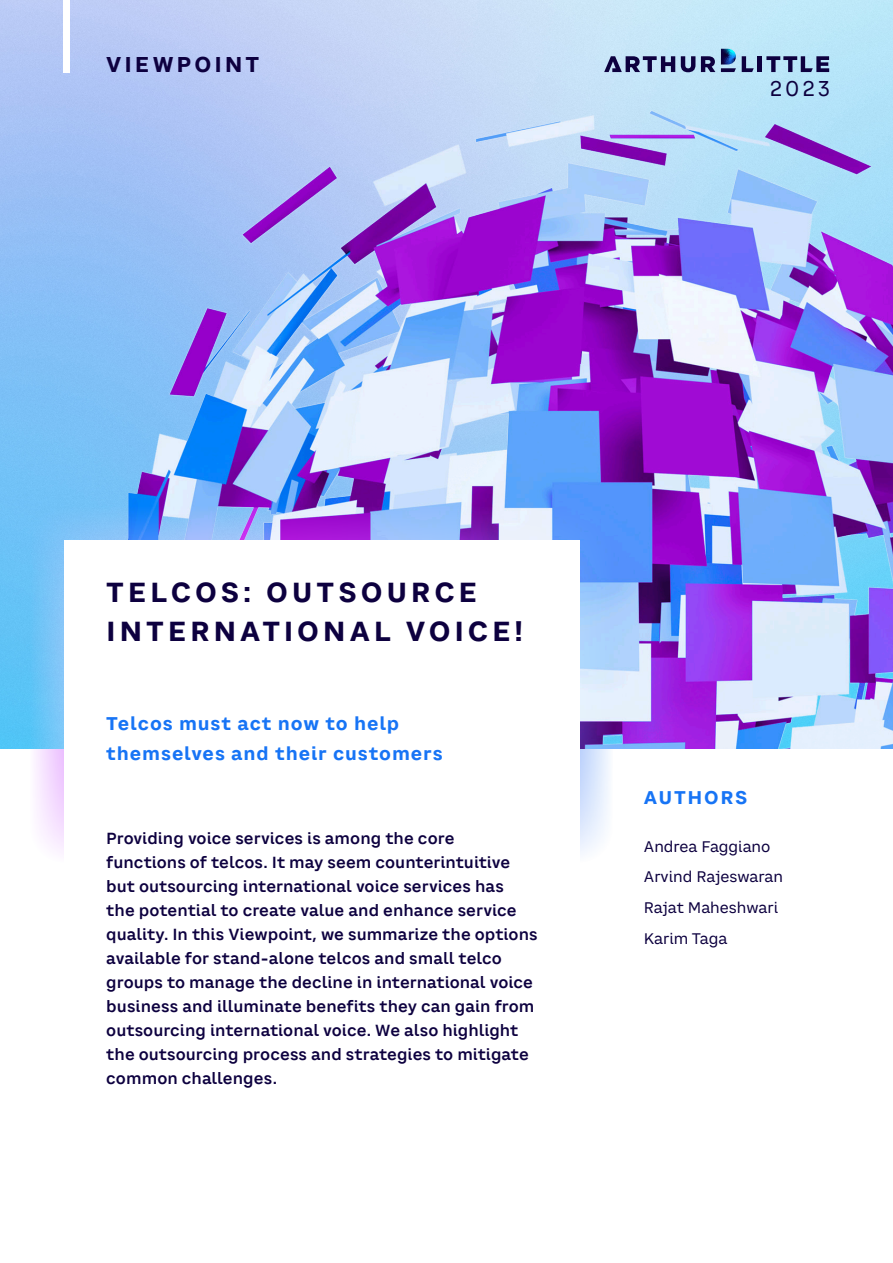
<style>
.page{position:relative;width:893px;height:1263px;background:#fff}
.page>*{position:absolute;margin:0;border:0;box-sizing:border-box;transform-origin:0 0}
.FC_BOX_HEADING{font:700 27px/39px "CA Saygon Text";letter-spacing:.14em;color:#0d003f}
.t1{font:700 21px "CA Saygon Text";letter-spacing:.14em;color:#0d003f}
.FC_VIEWPOINT_TEXT{font:21px "CA Saygon Text";color:#0d003f}
.FC_BOX_SUBHEADING{font:700 18px/30px "CA Saygon Text";letter-spacing:.05em;color:#1774f5}
.FC_AUTHORS_TEXT{font:700 18px "CA Saygon Text";letter-spacing:.09em;color:#1774f5}
.FC_BOX_INTRO_PARA{font:600 15.75px/24px "CA Saygon Text";letter-spacing:.005em;color:#0d003f}
.FC_AUTHORS_NAME{font:15px "CA Saygon Text";color:#0d003f}
</style>
<div class="page">
<img style="left:0;top:9px;width:893px;height:739px">
<svg style="left:30px;top:506px;width:583px;height:357px;background:#9fb9f4"></svg>
<div style="left:64px;top:540px;width:515px;height:655px;background:#fff"></div>
<svg style="left:681px;top:56px;width:14px;height:16px"></svg>
<svg style="left:701px;top:56px;width:14px;height:16px"></svg>
<svg style="left:604px;top:56px;width:71px;height:16px"></svg>
<hr style="left:758px;top:56px;width:4px;height:16px;background:#0d003f">
<svg style="left:742px;top:56px;width:12px;height:16px"></svg>
<svg style="left:766px;top:56px;width:63px;height:16px"></svg>
<svg style="left:721px;top:49px;width:15px;height:23px"></svg>
<div style="left:64px;top:0;width:6px;height:72px;background:#fff"></div>
<h2 class="t1" style="left:106px;top:48px;width:155px">VIEWPOINT</h2>
<p class="FC_VIEWPOINT_TEXT" style="left:770px;top:73px;width:62px">2023</p>
<p class="FC_BOX_HEADING" style="left:106px;top:573px;width:419px">TELCOS: OUTSOURCE<br>INTERNATIONAL VOICE!</p>
<p class="FC_BOX_SUBHEADING" style="left:106px;top:709px;width:338px">Telcos must act now to help themselves and their customers</p>
<p class="FC_BOX_INTRO_PARA" style="left:106px;top:826px;width:433px">Providing voice services is among the core functions of telcos. It may seem counterintuitive but outsourcing international voice services has<br>the potential to create value and enhance service quality. In this Viewpoint, we summarize the options available for stand-alone telcos and small telco groups to manage the decline in international voice business and illuminate benefits they can gain from outsourcing international voice. We also highlight the outsourcing process and strategies to mitigate common challenges.</p>
<p class="FC_AUTHORS_TEXT" style="left:644px;top:783px;width:105px">AUTHORS</p>
<p class="FC_AUTHORS_NAME" style="left:644px;top:835px;width:128px">Andrea Faggiano</p>
<p class="FC_AUTHORS_NAME" style="left:644px;top:866px;width:141px">Arvind Rajeswaran</p>
<p class="FC_AUTHORS_NAME" style="left:644px;top:897px;width:136px">Rajat Maheshwari</p>
<p class="FC_AUTHORS_NAME" style="left:644px;top:928px;width:85px">Karim Taga</p>
</div>
